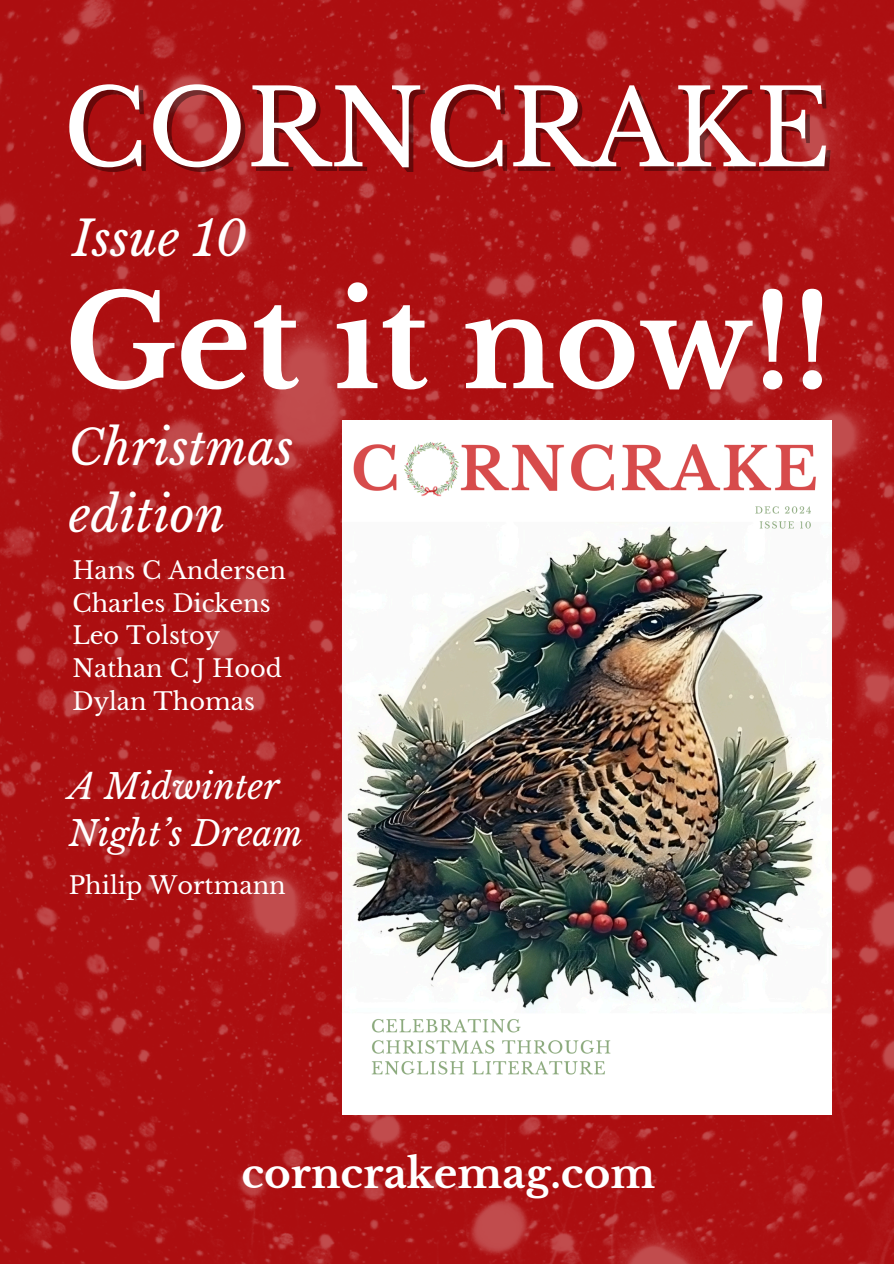
<style>
.page{position:relative;width:894px;height:1264px;background:#fff}
.page>*{position:absolute;margin:0;border:0;box-sizing:border-box;transform-origin:0 0}
.t1{font:700 127.35px "Libre Baskerville";color:#fff}
.t2{font:105px "Libre Baskerville";color:#fff}
.t3{font:italic 48px/66.3px "Libre Baskerville";color:#fff}
.t4{font:700 40.5px "Libre Baskerville";color:#fff}
.t5{font:italic 34.5px/47.2px "Libre Baskerville";color:#fff}
.t6{font:24px "Libre Baskerville";color:#fff}
</style>
<div class="page">
<img style="left:0;top:0;width:893px;height:1263px">
<img style="left:342px;top:420px;width:489px;height:693px">
<h2 class="t2" style="left:63px;top:64px;width:768px">CORNCRAKE</h2>
<h3 class="t3" style="left:72px;top:206px;width:176px">Issue 10</h3>
<h5 class="t1" style="left:65px;top:264px;width:768px">Get it now!!</h5>
<h1 class="t3" style="left:69px;top:415px;width:226px">Christmas edition</h1>
<p class="t6" style="left:72px;top:555px;width:215px">Hans C Andersen</p>
<p class="t6" style="left:72px;top:588px;width:200px">Charles Dickens</p>
<p class="t6" style="left:72px;top:621px;width:149px">Leo Tolstoy</p>
<p class="t6" style="left:72px;top:653px;width:211px">Nathan C J Hood</p>
<p class="t6" style="left:72px;top:686px;width:184px">Dylan Thomas</p>
<p class="t5" style="left:69px;top:762px;width:235px">A Midwinter<br>Night’s Dream</p>
<h3 class="t6" style="left:69px;top:870px;width:218px">Philip Wortmann</h3>
<p class="t4" style="left:241px;top:1148px;width:415px">corncrakemag.com</p>
</div>
